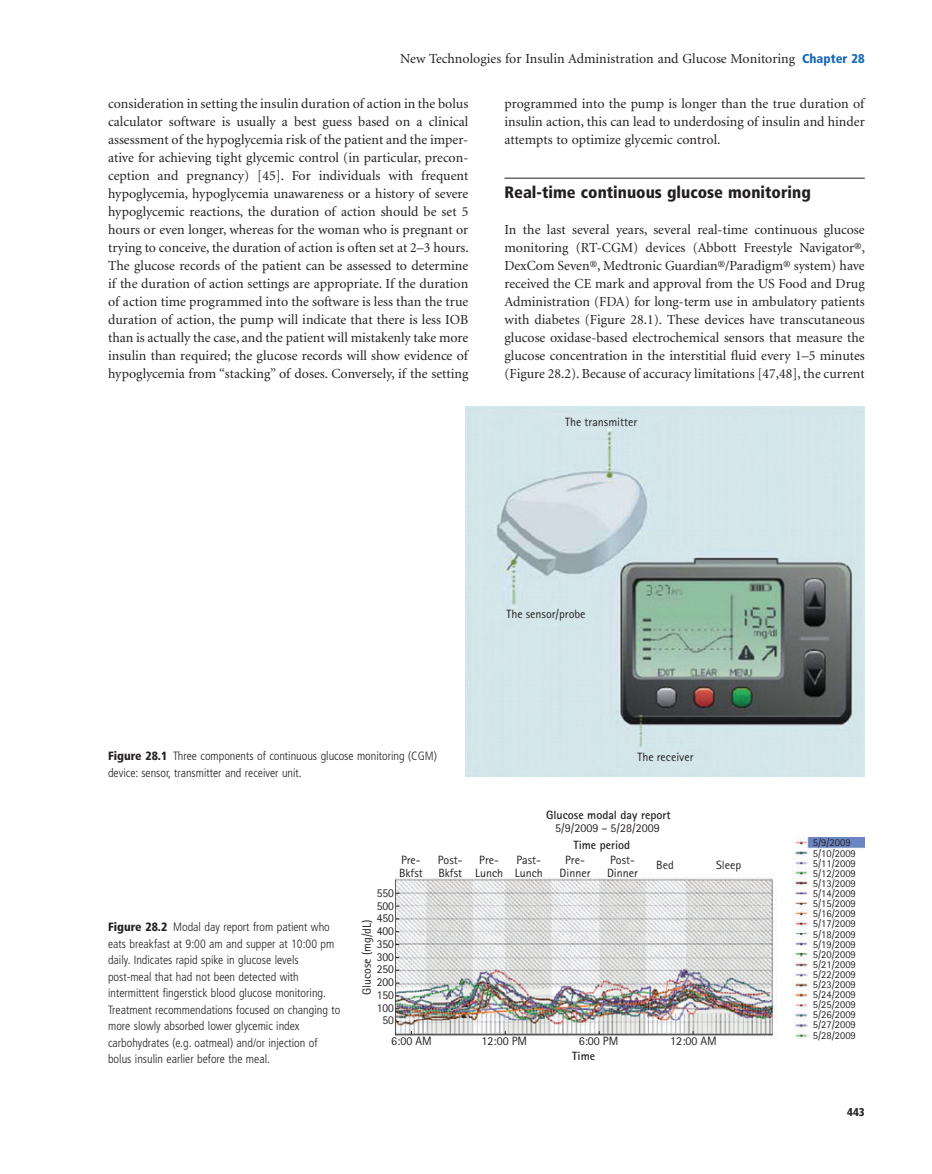
<style>
.page{position:relative;width:932px;height:1174px;background:#fff}
.page>*{position:absolute;margin:0;border:0;box-sizing:border-box;transform-origin:0 0}
.t1{font:900 condensed 16.5px "Frutiger";color:#231f20}
.t2{font:13.8px/18px "Minion";color:#231f20;text-align:justify}
.t3{font:300 condensed 12px/16.5px "Frutiger";color:#231f20}
.t4{font:12px/13.5px "Rotis Sans Serif";color:#231f20}
.t5{font:700 12px "Rotis Sans Serif";color:#231f20}
.t6{font:12px/12.8px "Rotis Sans Serif";color:#231f20;text-align:center;scale:.96 1}
.t7{font:900 condensed 11.25px "Frutiger";color:#231f20}
.t8{font:10.5px/10.1px "Rotis Sans Serif";color:#231f20}
.s1{font-family:"Frutiger";font-weight:900;font-stretch:condensed;font-size:12.75px;color:#1768b4}
.s2{font-weight:900}
</style>
<div class="page">
<img style="left:465px;top:406px;width:399px;height:370px">
<hr style="left:504px;top:178px;width:360px;height:1px;background:#231f20">
<img style="left:395px;top:837px;width:469px;height:201px">
<p class="t2" style="left:400px;top:51px;width:466px">New Technologies for Insulin Administration and Glucose Monitoring <span class="s1">Chapter 28</span></p>
<p class="t2" style="left:108px;top:96px;width:362px">consideration in setting the insulin duration of action in the bolus calculator software is usually a best guess based on a clinical assessment of the hypoglycemia risk of the patient and the imper&shy;ative for achieving tight glycemic control (in particular, precon&shy;ception and pregnancy) [45] . For individuals with frequent hypoglycemia, hypoglycemia unawareness or a history of severe hypoglycemic reactions, the duration of action should be set 5 hours or even longer, whereas for the woman who is pregnant or trying to conceive, the duration of action is often set at 2 – 3 hours.<br>The glucose records of the patient can be assessed to determine if the duration of action settings are appropriate. If the duration of action time programmed into the software is less than the true duration of action, the pump will indicate that there is less IOB than is actually the case, and the patient will mistakenly take more insulin than required; the glucose records will show evidence of hypoglycemia from “ stacking ” of doses. Conversely, if the setting</p>
<p class="t2" style="left:504px;top:96px;width:362px">programmed into the pump is longer than the true duration of insulin action, this can lead to underdosing of insulin and hinder attempts to optimize glycemic control.</p>
<p class="t1" style="left:504px;top:186px;width:308px">Real - t ime c ontinuous g lucose m onitoring</p>
<p class="t2" style="left:504px;top:222px;width:362px">In the last several years, several real - time continuous glucose monitoring (RT - CGM) devices (Abbott Freestyle Navigator ® , DexCom Seven ® , Medtronic Guardian ® /Paradigm ® system) have received the CE mark and approval from the US Food and Drug Administration (FDA) for long - term use in ambulatory patients with diabetes (Figure 28.1 ). These devices have transcutaneous glucose oxidase - based electrochemical sensors that measure the glucose concentration in the interstitial fluid every 1 – 5 minutes (Figure 28.2 ). Because of accuracy limitations [47,48] , the current</p>
<p class="t4" style="left:565px;top:416px;width:73px">The transmitter</p>
<p class="t4" style="left:506px;top:608px;width:81px">The sensor/probe</p>
<p class="t3" style="left:108px;top:748px;width:330px"><span class="s2">Figure 28.1</span> Three components of continuous glucose monitoring (CGM)</p>
<p class="t4" style="left:637px;top:751px;width:57px">The receiver</p>
<p class="t3" style="left:108px;top:765px;width:195px">device: sensor, transmitter and receiver unit.</p>
<p class="t5" style="left:546px;top:810px;width:126px">Glucose modal day report</p>
<p class="t5" style="left:573px;top:840px;width:58px">Time period</p>
<p class="t4" style="left:555px;top:822px;width:106px">5/9/2009 – 5/28/2009</p>
<p class="t3" style="left:108px;top:919px;width:234px"><span class="s2">Figure 28.2</span> Modal day report from patient who eats breakfast at 9:00 am and supper at 10:00 pm daily. Indicates rapid spike in glucose levels<br>post - meal that had not been detected with intermittent fingerstick blood glucose monitoring.<br>Treatment recommendations focused on changing to more slowly absorbed lower glycemic index carbohydrates (e.g. oatmeal) and/or injection of bolus insulin earlier before the meal.</p>
<p class="t4" style="left:437px;top:854px;width:26px">Post-<br>Bkfst</p>
<p class="t4" style="left:514px;top:854px;width:29px">Past-<br>Lunch</p>
<p class="t4" style="left:399px;top:854px;width:25px">Pre-<br>Bkfst</p>
<p class="t4" style="left:475px;top:854px;width:29px;text-align:center">Pre-<br>Lunch</p>
<p class="t4" style="left:559px;top:854px;width:32px;text-align:center">Pre-<br>Dinner</p>
<p class="t4" style="left:607px;top:854px;width:32px">Post-<br>Dinner</p>
<p class="t4" style="left:656px;top:859px;width:19px">Bed</p>
<p class="t4" style="left:716px;top:859px;width:27px">Sleep</p>
<p class="t6" style="left:377px;top:887px;width:19px">550<br>500<br>450<br>400<br>350<br>300<br>250<br>200<br>150<br>100<br>50</p>
<p class="t4" style="left:391px;top:1035px;width:42px">6:00 AM</p>
<p class="t4" style="left:481px;top:1035px;width:47px">12:00 PM</p>
<p class="t4" style="left:578px;top:1035px;width:41px">6:00 PM</p>
<p class="t4" style="left:670px;top:1035px;width:48px">12:00 AM</p>
<p class="t4" style="left:361px;top:995px;width:77px;rotate:-90deg">Glucose (mg/dL)</p>
<p class="t5" style="left:572px;top:1051px;width:24px">Time</p>
<p class="t8" style="left:812px;top:838px;width:44px;line-height:11.1px">5/9/2009<br>5/10/2009</p>
<p class="t8" style="left:812px;top:859px;width:44px;text-align:justify">5/11/2009<br>5/12/2009<br>5/13/2009<br>5/14/2009<br>5/15/2009<br>5/16/2009<br>5/17/2009<br>5/18/2009<br>5/19/2009<br>5/20/2009<br>5/21/2009<br>5/22/2009<br>5/23/2009<br>5/24/2009<br>5/25/2009<br>5/26/2009<br>5/27/2009<br>5/28/2009</p>
<p class="t7" style="left:846px;top:1108px;width:19px">443</p>
</div>
